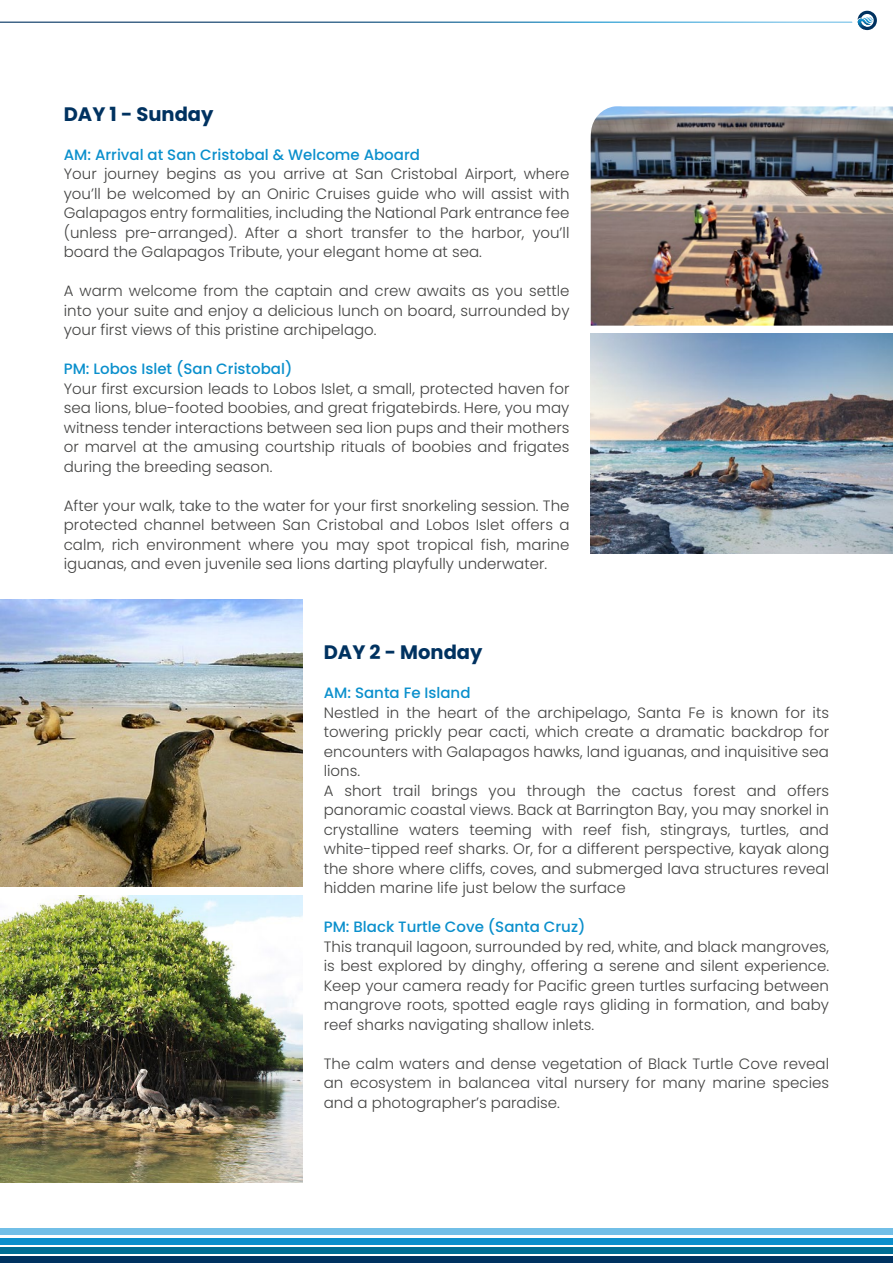
<style>
.page{position:relative;width:893px;height:1263px;background:#fff}
.page>*{position:absolute;margin:0;border:0;box-sizing:border-box;transform-origin:0 0}
.t1{font:700 19.5px "Poppins";color:#003260}
.t2{font:300 15px/19.5px "Poppins";color:#434342;text-align:justify}
.t3{font:500 15px "Poppins";color:#0a8fcc}
</style>
<div class="page">
<img style="left:591px;top:333px;width:302px;height:221px">
<img style="left:0;top:599px;width:302px;height:287px">
<img style="left:0;top:895px;width:302px;height:287px">
<img style="left:591px;top:106px;width:302px;height:220px">
<div style="left:0;top:1256px;width:893px;height:7px;background:#003260"></div>
<div style="left:0;top:1247px;width:893px;height:6px;background:#006e95"></div>
<div style="left:0;top:1238px;width:893px;height:6px;background:#0a8fcc"></div>
<div style="left:0;top:1228px;width:893px;height:7px;background:#72bfe7"></div>
<svg style="left:857px;top:11px;width:20px;height:19px"></svg>
<h1 class="t1" style="left:64px;top:103px;width:151px">DAY 1 - Sunday</h1>
<p class="t3" style="left:64px;top:146px;width:358px">AM: Arrival at San Cristobal &amp; Welcome Aboard</p>
<p class="t2" style="left:64px;top:164px;width:507px">Your journey begins as you arrive at San Cristobal Airport, where you’ll be welcomed by an Oniric Cruises guide who will assist with Galapagos entry formalities, including the National Park entrance fee (unless pre-arranged). After a short transfer to the harbor, you’ll board the Galapagos Tribute, your elegant home at sea.</p>
<p class="t2" style="left:64px;top:281px;width:507px">A warm welcome from the captain and crew awaits as you settle into your suite and enjoy a delicious lunch on board, surrounded by your first views of this pristine archipelago.</p>
<p class="t3" style="left:64px;top:360px;width:230px">PM: Lobos Islet (San Cristobal)</p>
<p class="t2" style="left:64px;top:379px;width:507px">Your first excursion leads to Lobos Islet, a small, protected haven for sea lions, blue-footed boobies, and great frigatebirds. Here, you may witness tender interactions between sea lion pups and their mothers or marvel at the amusing courtship rituals of boobies and frigates during the breeding season.</p>
<p class="t2" style="left:64px;top:496px;width:507px">After your walk, take to the water for your first snorkeling session. The protected channel between San Cristobal and Lobos Islet offers a calm, rich environment where you may spot tropical fish, marine iguanas, and even juvenile sea lions darting playfully underwater.</p>
<h1 class="t1" style="left:324px;top:641px;width:160px">DAY 2 - Monday</h1>
<p class="t3" style="left:324px;top:684px;width:148px">AM: Santa Fe Island</p>
<p class="t2" style="left:324px;top:702px;width:507px;text-align:left">Nestled in the heart of the archipelago, Santa Fe is known for its towering prickly pear cacti, which create a dramatic backdrop for encounters with Galapagos hawks, land iguanas, and inquisitive sea lions.<br>A short trail brings you through the cactus forest and offers panoramic coastal views. Back at Barrington Bay, you may snorkel in crystalline waters teeming with reef fish, stingrays, turtles, and white-tipped reef sharks. Or, for a different perspective, kayak along the shore where cliffs, coves, and submerged lava structures reveal hidden marine life just below the surface</p>
<p class="t3" style="left:324px;top:918px;width:263px">PM: Black Turtle Cove (Santa Cruz)</p>
<p class="t2" style="left:324px;top:936px;width:507px">This tranquil lagoon, surrounded by red, white, and black mangroves, is best explored by dinghy, offering a serene and silent experience.<br>Keep your camera ready for Pacific green turtles surfacing between mangrove roots, spotted eagle rays gliding in formation, and baby reef sharks navigating shallow inlets.</p>
<p class="t2" style="left:324px;top:1053px;width:507px">The calm waters and dense vegetation of Black Turtle Cove reveal an ecosystem in balancea vital nursery for many marine species and a photographer’s paradise.</p>
</div>
